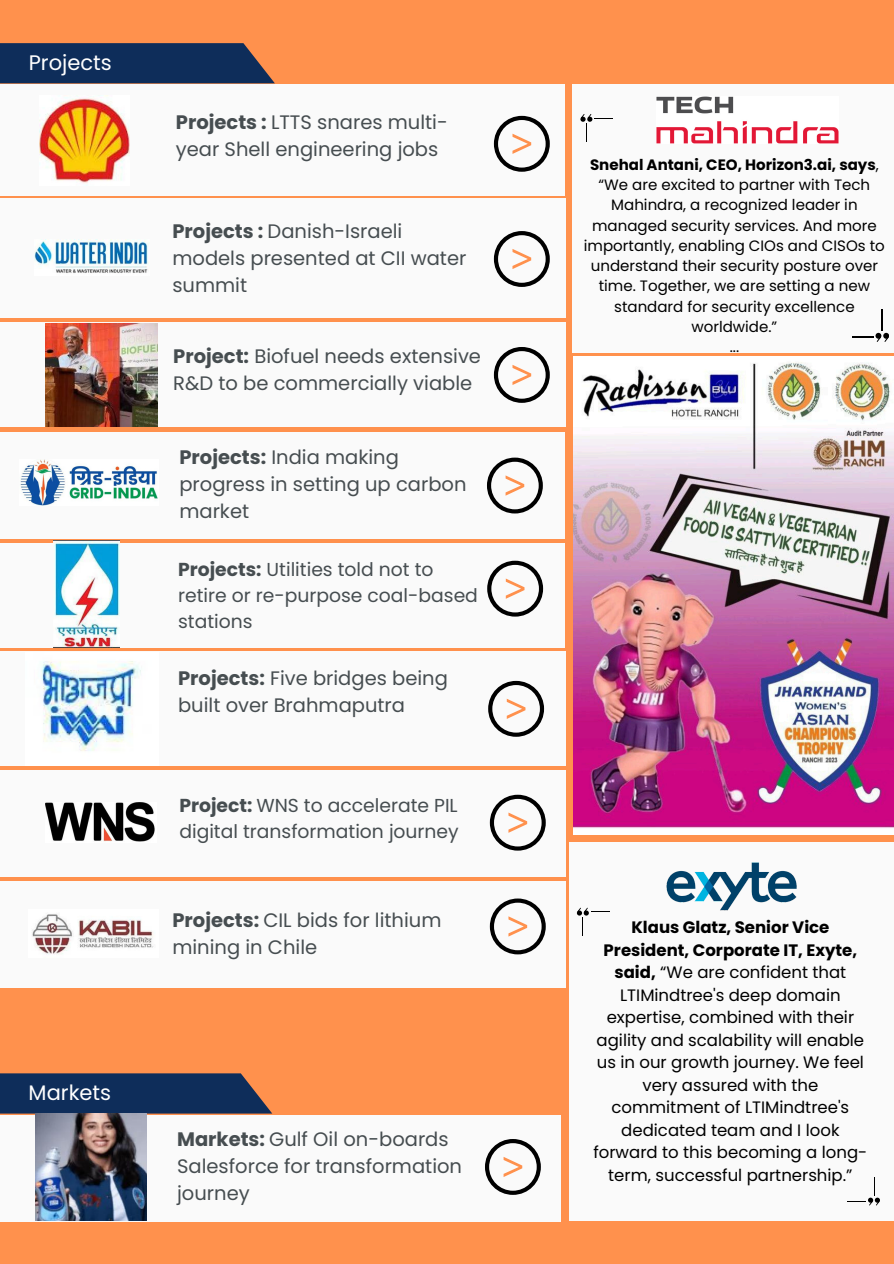
<style>
.page{position:relative;width:894px;height:1264px;background:#fff}
.page>*{position:absolute;margin:0;border:0;box-sizing:border-box;transform-origin:0 0}
.t1{font:21px "Poppins";color:#fff}
.t2{font:19.5px/27px "Poppins";color:#464d50}
.t3{font:18.75px/25.8px "Poppins";color:#464d50}
.t4{font:16.5px/22.5px "Poppins";color:#000;text-align:center}
.t5{font:15px/20.2px "Poppins";color:#000;text-align:center}
.s1{font-weight:700}
</style>
<div class="page">
<div style="left:0;top:0;width:893px;height:1263px;background:#ff914d"></div>
<img style="left:573px;top:356px;width:320px;height:478px">
<div style="left:0;top:85px;width:565px;height:111px;background:#fafafa"></div>
<div style="left:493px;top:116px;width:56px;height:56px;border:4px solid #000;border-radius:50%"></div>
<svg style="left:512px;top:134px;width:19px;height:20px"></svg>
<div style="left:0;top:198px;width:565px;height:119px;background:#fafafa"></div>
<div style="left:493px;top:231px;width:56px;height:56px;border:4px solid #000;border-radius:50%"></div>
<svg style="left:512px;top:249px;width:19px;height:20px"></svg>
<div style="left:0;top:322px;width:565px;height:105px;background:#fafafa"></div>
<div style="left:493px;top:347px;width:56px;height:56px;border:4px solid #000;border-radius:50%"></div>
<svg style="left:512px;top:365px;width:19px;height:20px"></svg>
<div style="left:0;top:432px;width:564px;height:106px;background:#fafafa"></div>
<div style="left:487px;top:457px;width:55px;height:56px;border:4px solid #000;border-radius:50%"></div>
<svg style="left:505px;top:475px;width:19px;height:20px"></svg>
<div style="left:0;top:543px;width:564px;height:104px;background:#fafafa"></div>
<div style="left:487px;top:560px;width:56px;height:56px;border:4px solid #000;border-radius:50%"></div>
<svg style="left:505px;top:578px;width:19px;height:21px"></svg>
<div style="left:0;top:652px;width:565px;height:113px;background:#fafafa"></div>
<div style="left:488px;top:681px;width:56px;height:55px;border:4px solid #000;border-radius:50%"></div>
<svg style="left:506px;top:699px;width:19px;height:20px"></svg>
<div style="left:0;top:770px;width:565px;height:106px;background:#fafafa"></div>
<div style="left:489px;top:794px;width:56px;height:56px;border:4px solid #000;border-radius:50%"></div>
<svg style="left:508px;top:812px;width:19px;height:20px"></svg>
<div style="left:0;top:881px;width:565px;height:106px;background:#fafafa"></div>
<div style="left:489px;top:898px;width:56px;height:56px;border:4px solid #000;border-radius:50%"></div>
<svg style="left:508px;top:916px;width:19px;height:20px"></svg>
<img style="left:41px;top:661px;width:100px;height:90px">
<svg style="left:0;top:43px;width:275px;height:40px;background:#1c3359"></svg>
<img style="left:39px;top:95px;width:90px;height:88px">
<img style="left:35px;top:241px;width:113px;height:32px">
<img style="left:45px;top:323px;width:113px;height:103px">
<img style="left:20px;top:459px;width:138px;height:46px">
<img style="left:53px;top:541px;width:67px;height:106px">
<img style="left:32px;top:914px;width:121px;height:40px">
<img style="left:45px;top:802px;width:110px;height:40px">
<div style="left:572px;top:84px;width:321px;height:269px;background:#fafafa"></div>
<svg style="left:580px;top:114px;width:33px;height:28px"></svg>
<svg style="left:875px;top:309px;width:13px;height:33px"></svg>
<hr style="left:851px;top:336px;width:21px;height:2px;background:#000">
<img style="left:656px;top:97px;width:182px;height:47px">
<div style="left:569px;top:842px;width:324px;height:378px;background:#fafafa"></div>
<img style="left:666px;top:862px;width:131px;height:48px">
<svg style="left:576px;top:907px;width:33px;height:28px"></svg>
<svg style="left:847px;top:1177px;width:32px;height:28px"></svg>
<div style="left:0;top:1114px;width:560px;height:107px;background:#fafafa"></div>
<div style="left:485px;top:1138px;width:55px;height:56px;border:4px solid #000;border-radius:50%"></div>
<svg style="left:503px;top:1157px;width:19px;height:19px"></svg>
<svg style="left:0;top:1073px;width:272px;height:40px;background:#1d3359"></svg>
<img style="left:35px;top:1113px;width:112px;height:107px">
<h2 class="t1" style="left:29px;top:48px;width:84px">Projects</h2>
<h1 class="t1" style="left:29px;top:1078px;width:84px">Markets</h1>
<p class="t2" style="left:176px;top:109px;width:273px"><span class="s1">Projects :</span> LTTS snares multi&shy;year Shell engineering jobs</p>
<h1 class="t2" style="left:172px;top:217px;width:295px"><span class="s1">Projects :</span> Danish-Israeli models presented at CII water summit</h1>
<p class="t2" style="left:173px;top:342px;width:309px"><span class="s1">Project:</span> Biofuel needs extensive<br>R&amp;D to be commercially viable</p>
<p class="t2" style="left:179px;top:444px;width:288px"><span class="s1">Projects:</span> India making progress in setting up carbon market</p>
<h1 class="t3" style="left:178px;top:556px;width:301px"><span class="s1">Projects:</span> Utilities told not to retire or re-purpose coal-based stations</h1>
<p class="t2" style="left:178px;top:664px;width:271px"><span class="s1">Projects:</span> Five bridges being built over Brahmaputra</p>
<p class="t3" style="left:179px;top:792px;width:281px"><span class="s1">Project:</span> WNS to accelerate PIL digital transformation journey</p>
<p class="t2" style="left:172px;top:906px;width:270px"><span class="s1">Projects:</span> CIL bids for lithium mining in Chile</p>
<p class="t2" style="left:177px;top:1125px;width:286px"><span class="s1">Markets:</span> Gulf Oil on-boards<br>Salesforce for transformation journey</p>
<h1 class="t5" style="left:583px;top:154px;width:302px"><span class="s1">Snehal Antani, CEO, Horizon3.ai, says</span>, “We are excited to partner with Tech Mahindra, a recognized leader in managed security services. And more importantly, enabling CIOs and CISOs to understand their security posture over time. Together, we are setting a new standard for security excellence worldwide.”</h1>
<p class="t5" style="left:729px;top:337px;width:11px">...</p>
<h2 class="t4" style="left:593px;top:916px;width:275px"><span class="s1">Klaus Glatz, Senior Vice<br>President, Corporate IT, Exyte, said,</span> “We are confident that<br>LTIMindtree's deep domain expertise, combined with their agility and scalability will enable us in our growth journey. We feel very assured with the commitment of LTIMindtree's dedicated team and I look forward to this becoming a long&shy;term, successful partnership.”</h2>
</div>
